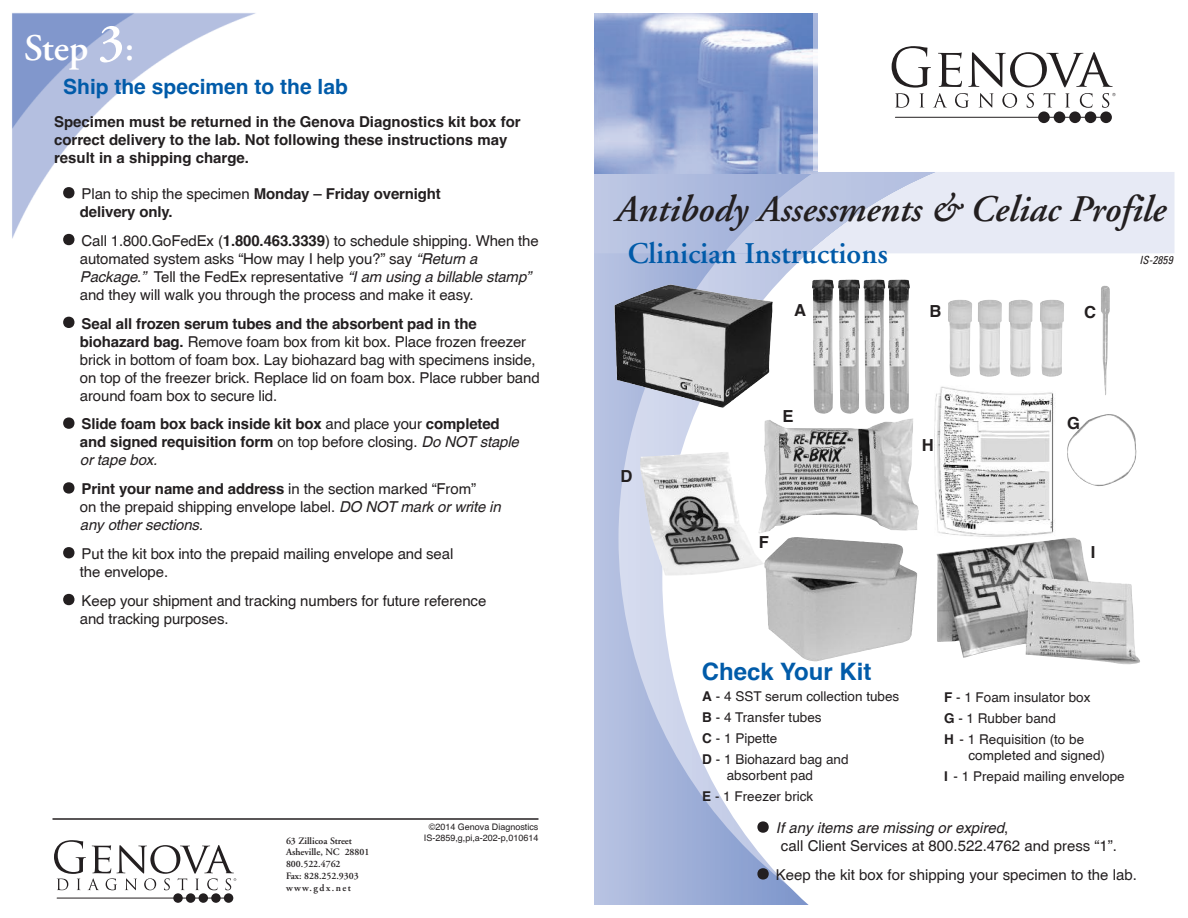
<style>
.page{position:relative;width:1188px;height:918px;background:#fff}
.page>*{position:absolute;margin:0;border:0;box-sizing:border-box;transform-origin:0 0}
.t1{font:italic 600 37.5px "Adobe Garamond";color:#231f20}
.t2{font:600 37.5px "Adobe Garamond";color:#fff}
.t3{font:600 30px "Adobe Garamond";color:#015ba9}
.t4{font:700 24px "Helvetica";color:#015ba9}
.t5{font:700 21px "Helvetica";color:#015ba9}
.t6{font:700 16.65px "Helvetica";color:#231f20}
.t7{font:15px/18px "Helvetica";letter-spacing:-.01em;color:#231f20}
.t8{font:700 15px/18px "Helvetica";color:#231f20}
.t9{font:13.5px/20.9px "Helvetica";color:#231f20}
.t10{font:italic condensed 11.25px "Univers";letter-spacing:.005em;color:#231f20}
.t11{font:600 9.75px/11.7px "Adobe Garamond";color:#231f20}
.t12{font:9px/10.8px "Helvetica";color:#231f20;text-align:center}
.s1{font-size:52.5px}
.s2{font-weight:400;font-size:52.5px}
.s3{font-weight:400}
.s4{font-weight:700}
.s5{font-style:italic}
.s6{font-weight:400;font-style:italic}
</style>
<div class="page">
<img style="left:12px;top:13px;width:244px;height:226px">
<div style="left:594px;top:172px;width:594px;height:733px;background:#b6c2e2"></div>
<img style="left:618px;top:253px;width:44px;height:652px">
<svg style="left:662px;top:172px;width:526px;height:733px;background:#f6f8fb"></svg>
<hr style="left:57px;top:898px;width:172px;height:1px;background:#231f20">
<div style="left:173px;top:893px;width:10px;height:10px;background:#231f20;border-radius:50%"></div>
<div style="left:224px;top:893px;width:9px;height:10px;background:#231f20;border-radius:50%"></div>
<div style="left:199px;top:893px;width:9px;height:10px;background:#231f20;border-radius:50%"></div>
<div style="left:186px;top:893px;width:9px;height:10px;background:#231f20;border-radius:50%"></div>
<svg style="left:211px;top:893px;width:10px;height:10px"></svg>
<svg style="left:54px;top:840px;width:182px;height:50px"></svg>
<img style="left:662px;top:174px;width:61px;height:79px">
<img style="left:723px;top:174px;width:85px;height:79px">
<svg style="left:808px;top:172px;width:366px;height:81px"></svg>
<img style="left:594px;top:14px;width:224px;height:160px">
<img style="left:813px;top:14px;width:4px;height:157px">
<hr style="left:52px;top:818px;width:486px;height:2px;background:#231f20">
<hr style="left:895px;top:117px;width:211px;height:1px;background:#231f20">
<div style="left:1038px;top:111px;width:12px;height:12px;background:#231f20;border-radius:50%"></div>
<div style="left:1100px;top:111px;width:12px;height:12px;background:#231f20;border-radius:50%"></div>
<div style="left:1069px;top:111px;width:12px;height:12px;background:#231f20;border-radius:50%"></div>
<div style="left:1054px;top:111px;width:11px;height:12px;background:#231f20;border-radius:50%"></div>
<div style="left:1085px;top:111px;width:11px;height:12px;background:#231f20;border-radius:50%"></div>
<svg style="left:892px;top:46px;width:224px;height:62px"></svg>
<img style="left:812px;top:279px;width:22px;height:135px">
<img style="left:838px;top:279px;width:22px;height:135px">
<img style="left:863px;top:279px;width:22px;height:135px">
<img style="left:888px;top:279px;width:22px;height:135px">
<img style="left:935px;top:385px;width:123px;height:153px">
<img style="left:936px;top:537px;width:204px;height:127px">
<img style="left:948px;top:299px;width:24px;height:78px">
<img style="left:978px;top:299px;width:24px;height:78px">
<img style="left:1008px;top:299px;width:25px;height:78px">
<img style="left:1040px;top:299px;width:24px;height:78px">
<img style="left:1101px;top:285px;width:9px;height:110px">
<img style="left:640px;top:452px;width:125px;height:124px">
<img style="left:764px;top:537px;width:153px;height:124px">
<img style="left:758px;top:418px;width:161px;height:116px">
<img style="left:614px;top:284px;width:159px;height:124px">
<img style="left:1067px;top:414px;width:69px;height:72px">
<h1 class="t2" style="left:24px;top:33px;width:112px">Step <span class="s1">3</span>:</h1>
<h3 class="t5" style="left:63px;top:79px;width:286px">Ship the specimen to the lab</h3>
<p class="t8" style="left:54px;top:114px;width:468px">Specimen must be returned in the Genova Diagnostics kit box for correct delivery to the lab. Not following these instructions may result in a shipping charge.</p>
<p class="t8" style="left:80px;top:186px;width:363px;text-indent:-24px"><span class="s2">•</span> <span class="s3">Plan to ship the specimen</span> Monday – Friday overnight delivery only.</p>
<p class="t7" style="left:80px;top:233px;width:460px;text-indent:-24px"><span class="s1">•</span> Call 1.800.GoFedEx (<span class="s4">1.800.463.3339</span>) to schedule shipping. When the automated system asks “How may I help you?” say <span class="s5">“Return a Package</span>.<span class="s5">”</span> Tell the FedEx representative <span class="s5">“I am using a billable stamp” </span>and they will walk you through the process and make it easy.</p>
<p class="t7" style="left:80px;top:316px;width:461px;text-indent:-24px"><span class="s1">•</span> <span class="s4">Seal all frozen serum tubes and the absorbent pad in the biohazard bag.</span> Remove foam box from kit box. Place frozen freezer brick in bottom of foam box. Lay biohazard bag with specimens inside, on top of the freezer brick. Replace lid on foam box. Place rubber band around foam box to secure lid.</p>
<p class="t8" style="left:80px;top:417px;width:441px;text-indent:-24px"><span class="s2">•</span> Slide foam box back inside kit box <span class="s3">and place your</span> completed and signed requisition form <span class="s3">on top before closing.</span> <span class="s6">Do NOT staple or tape box.</span></p>
<p class="t7" style="left:80px;top:481px;width:422px;text-indent:-24px"><span class="s1">•</span> <span class="s4">Print your name and address</span> in the section marked “From”<br>on the prepaid shipping envelope label. <span class="s5">DO NOT mark or write in any other sections.</span></p>
<p class="t7" style="left:80px;top:546px;width:375px;text-indent:-24px"><span class="s1">•</span> Put the kit box into the prepaid mailing envelope and seal the envelope.</p>
<p class="t7" style="left:80px;top:593px;width:408px;text-indent:-24px"><span class="s1">•</span> Keep your shipment and tracking numbers for future reference and tracking purposes.</p>
<p class="t11" style="left:286px;top:836px;width:85px">63 Zillicoa Street<br>Asheville, NC 28801<br>800.522.4762<br>Fax: 828.252.9303 www.gdx.net</p>
<p class="t12" style="left:424px;top:822px;width:116px">©2014 Genova Diagnostics<br>IS-2859,g,pi,a-202-p,010614</p>
<h1 class="t1" style="left:614px;top:194px;width:552px">Antibody Assessments &amp; Celiac Profile</h1>
<h2 class="t3" style="left:628px;top:242px;width:262px">Clinician Instructions</h2>
<p class="t6" style="left:794px;top:304px;width:13px">A</p>
<p class="t6" style="left:930px;top:305px;width:13px">B</p>
<p class="t6" style="left:620px;top:470px;width:13px">D</p>
<p class="t6" style="left:783px;top:410px;width:13px">E</p>
<p class="t6" style="left:759px;top:536px;width:12px">F</p>
<p class="t6" style="left:922px;top:439px;width:13px">H</p>
<p class="t6" style="left:1084px;top:305px;width:13px">C</p>
<p class="t6" style="left:1067px;top:416px;width:14px">G</p>
<p class="t10" style="left:1139px;top:256px;width:35px">IS-2859</p>
<p class="t6" style="left:1091px;top:546px;width:6px">I</p>
<h3 class="t4" style="left:702px;top:663px;width:171px">Check Your Kit</h3>
<p class="t9" style="left:702px;top:687px;width:199px"><span class="s4">A</span> - 4 SST serum collection tubes<br><span class="s4">B</span> - 4 Transfer tubes<br><span class="s4">C</span> - 1 Pipette<br><span class="s4">D</span> - 1 Biohazard bag and</p>
<p class="t9" style="left:702px;top:766px;width:113px;text-align:right">absorbent pad<br><span class="s4">E</span> - 1 Freezer brick</p>
<p class="t9" style="left:944px;top:688px;width:148px"><span class="s4">F</span> - 1 Foam insulator box<br><span class="s4">G</span> - 1 Rubber band<br><span class="s4">H</span> - 1 Requisition (to be</p>
<p class="t9" style="left:944px;top:746px;width:182px;text-align:center">completed and signed)<br><span class="s4">I</span> - 1 Prepaid mailing envelope</p>
<p class="t7" style="left:781px;top:821px;width:338px;text-indent:-31px"><span class="s1">•</span> <span class="s5">If any items are missing or expired</span>,<br>call Client Services at 800.522.4762 and press “1”.</p>
<p class="t7" style="left:750px;top:867px;width:388px"><span class="s1">•</span> Keep the kit box for shipping your specimen to the lab.</p>
</div>
